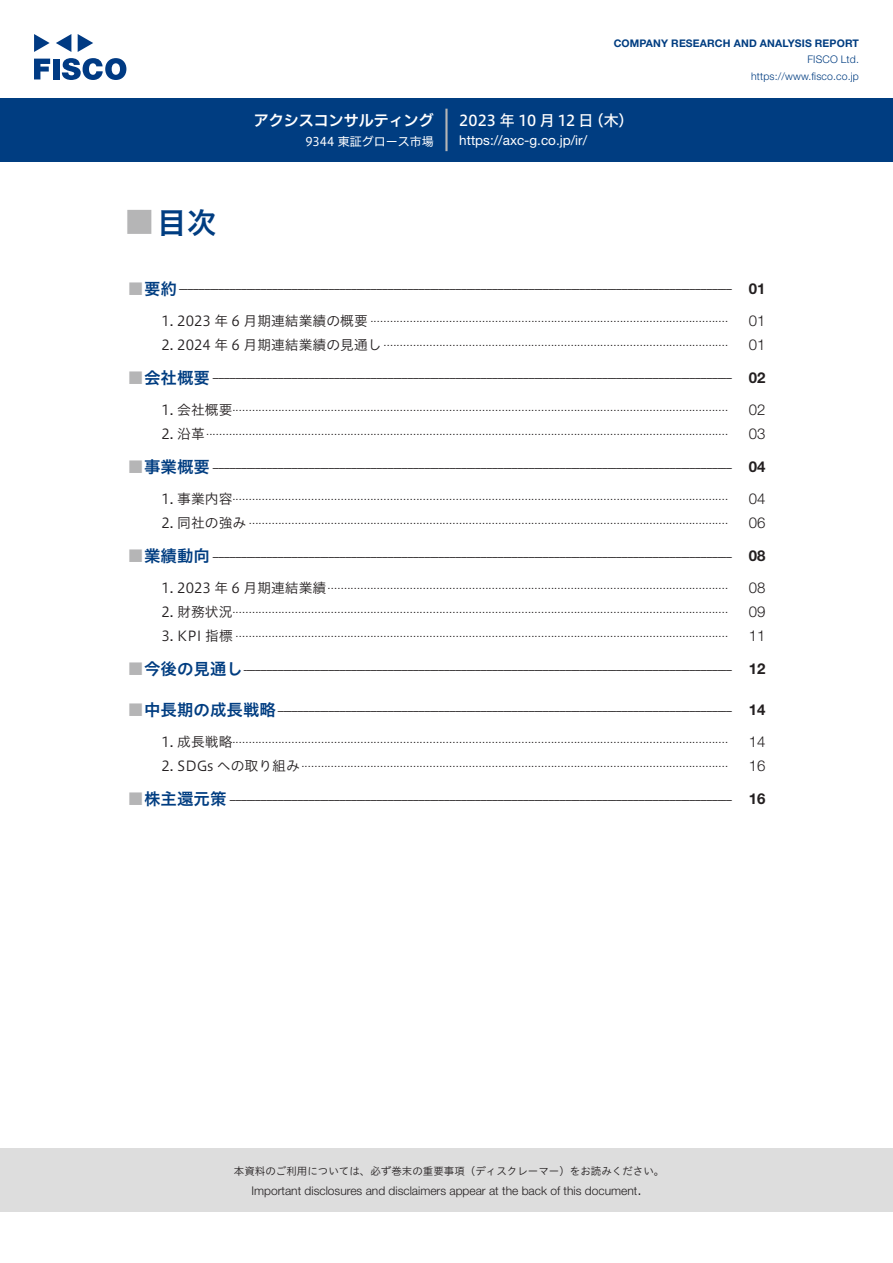
<style>
.page{position:relative;width:893px;height:1263px;background:#fff}
.page>*{position:absolute;margin:0;border:0;box-sizing:border-box;transform-origin:0 0}
.t1{font:30px "Hiragino UD Sans Std N W6";color:#003d81}
.t2{font:24px "Hiragino UD Sans Std W6";color:#b5b5b6}
.t3{font:16.5px "Hiragino UD Sans Std W6";color:#003d81}
.t4{font:300 15px "Helvetica Neue LT Std";color:#231f20}
.t5{font:15px "Hiragino UD Sans F Std N W5";letter-spacing:.005em;color:#fff}
.t6{font:700 15px "Helvetica Neue LT Std";color:#231f20}
.t7{font:15px "Hiragino UD Sans F Std N W6";color:#fff}
.t8{font:13.8px "Hiragino UD Sans Std W3";color:#231f20}
.t9{font:13.5px "Helvetica Neue LT Std";color:#fff}
.t10{font:12px "Hiragino UD Sans Std W3";color:#231f20}
.t11{font:300 12px "Helvetica Neue LT Std";color:#231f20}
.t12{font:12px "Hiragino UD Sans F Std N W4";color:#fff}
.t13{font:10.5px "Hiragino UD Sans Std W3";color:#231f20}
.t14{font:700 10.5px "Helvetica Neue LT Std";letter-spacing:.015em;color:#003d81}
.t15{font:300 10.5px/16.5px "Helvetica Neue LT Std";letter-spacing:.015em;color:#003d81;text-align:right}
.t16{font:9px "Hiragino UD Sans Std W3";color:#231f20}
.s1{color:#b5b5b6}
</style>
<div class="page">
<div style="left:0;top:1148px;width:893px;height:64px;background:#ddd"></div>
<svg style="left:34px;top:59px;width:16px;height:20px"></svg>
<div style="left:53px;top:59px;width:6px;height:20px;background:#003a83"></div>
<svg style="left:62px;top:58px;width:64px;height:22px"></svg>
<svg style="left:34px;top:34px;width:16px;height:18px"></svg>
<svg style="left:78px;top:34px;width:15px;height:18px"></svg>
<svg style="left:56px;top:34px;width:15px;height:18px"></svg>
<div style="left:0;top:98px;width:893px;height:64px;background:#003d81"></div>
<hr style="left:445px;top:109px;width:3px;height:42px;background:#b5b5b6">
<h2 class="t2" style="left:128px;top:204px;width:25px">█</h2>
<h1 class="t1" style="left:157px;top:199px;width:61px">目次</h1>
<h3 class="t7" style="left:254px;top:109px;width:182px">アクシスコンサルティング</h3>
<h3 class="t12" style="left:305px;top:132px;width:130px">9344 東証グロース市場</h3>
<p class="t14" style="left:614px;top:37px;width:247px">COMPANY RESEARCH AND ANALYSIS REPORT</p>
<p class="t15" style="left:751px;top:51px;width:109px">FISCO Ltd. https://www.fisco.co j p.</p>
<h3 class="t5" style="left:589px;top:109px;width:46px">（木(</h3>
<h3 class="t5" style="left:459px;top:109px;width:136px">2023 年 10 月 12 日</h3>
<h3 class="t9" style="left:459px;top:132px;width:129px">h t t p s : / / a x c .g- c o j p. /i r/</h3>
<h3 class="t3" style="left:128px;top:276px;width:51px"><span class="s1">■</span>要約</h3>
<h3 class="t10" style="left:177px;top:280px;width:557px">-----------------------------------------------------------------------------------------------------------------------------------------------------------------------------------------------------</h3>
<h3 class="t8" style="left:162px;top:310px;width:208px">1. 2023 年 6 月期連結業績の概要</h3>
<p class="t16" style="left:371px;top:312px;width:359px">.............................................................................................................</p>
<h3 class="t8" style="left:162px;top:334px;width:222px">2. 2024 年 6 月期連結業績の見通し</h3>
<p class="t16" style="left:384px;top:336px;width:346px">.........................................................................................................</p>
<h3 class="t3" style="left:128px;top:365px;width:84px"><span class="s1">■</span>会社概要</h3>
<h3 class="t10" style="left:210px;top:369px;width:524px">-----------------------------------------------------------------------------------------------------------------------------------------------------------------------------------------</h3>
<h3 class="t8" style="left:162px;top:399px;width:73px">1. 会社概要</h3>
<p class="t16" style="left:233px;top:401px;width:497px">.......................................................................................................................................................</p>
<h3 class="t8" style="left:162px;top:423px;width:45px">2. 沿革</h3>
<p class="t16" style="left:206px;top:425px;width:523px">...............................................................................................................................................................</p>
<h3 class="t3" style="left:128px;top:454px;width:84px"><span class="s1">■</span>事業概要</h3>
<h3 class="t10" style="left:210px;top:458px;width:524px">-----------------------------------------------------------------------------------------------------------------------------------------------------------------------------------------</h3>
<h3 class="t8" style="left:162px;top:488px;width:73px">1. 事業内容</h3>
<p class="t16" style="left:233px;top:490px;width:497px">.......................................................................................................................................................</p>
<h3 class="t8" style="left:162px;top:512px;width:86px">2. 同社の強み</h3>
<p class="t16" style="left:249px;top:514px;width:480px">..................................................................................................................................................</p>
<h3 class="t3" style="left:128px;top:543px;width:84px"><span class="s1">■</span>業績動向</h3>
<h3 class="t10" style="left:210px;top:547px;width:524px">-----------------------------------------------------------------------------------------------------------------------------------------------------------------------------------------</h3>
<h3 class="t8" style="left:162px;top:577px;width:166px">1. 2023 年 6 月期連結業績</h3>
<p class="t16" style="left:328px;top:579px;width:401px">..........................................................................................................................</p>
<h3 class="t8" style="left:162px;top:601px;width:73px">2. 財務状況</h3>
<p class="t16" style="left:233px;top:603px;width:497px">.......................................................................................................................................................</p>
<h3 class="t8" style="left:162px;top:625px;width:73px">3. KPI 指標</h3>
<p class="t16" style="left:236px;top:627px;width:493px">......................................................................................................................................................</p>
<h3 class="t3" style="left:128px;top:656px;width:117px"><span class="s1">■</span>今後の見通し</h3>
<h3 class="t10" style="left:243px;top:660px;width:491px">------------------------------------------------------------------------------------------------------------------------------------------------------------------------------</h3>
<h3 class="t3" style="left:128px;top:697px;width:150px"><span class="s1">■</span>中長期の成長戦略</h3>
<h3 class="t10" style="left:276px;top:701px;width:458px">------------------------------------------------------------------------------------------------------------------------------------------------------------------</h3>
<h3 class="t8" style="left:162px;top:731px;width:73px">1. 成長戦略</h3>
<p class="t16" style="left:233px;top:733px;width:497px">.......................................................................................................................................................</p>
<h3 class="t8" style="left:162px;top:755px;width:140px">2. SDGs への取り組み</h3>
<p class="t16" style="left:302px;top:757px;width:428px">..................................................................................................................................</p>
<h3 class="t3" style="left:128px;top:786px;width:101px"><span class="s1">■</span>株主還元策</h3>
<h3 class="t10" style="left:227px;top:790px;width:508px">-----------------------------------------------------------------------------------------------------------------------------------------------------------------------------------</h3>
<h3 class="t6" style="left:749px;top:279px;width:18px">01</h3>
<h3 class="t4" style="left:749px;top:311px;width:18px">01</h3>
<h3 class="t4" style="left:749px;top:335px;width:18px">01</h3>
<h3 class="t6" style="left:749px;top:368px;width:18px">02</h3>
<h3 class="t4" style="left:749px;top:400px;width:18px">02</h3>
<h3 class="t4" style="left:749px;top:424px;width:18px">03</h3>
<h3 class="t6" style="left:749px;top:457px;width:18px">04</h3>
<h3 class="t4" style="left:749px;top:489px;width:18px">04</h3>
<h3 class="t4" style="left:749px;top:513px;width:18px">06</h3>
<h3 class="t6" style="left:749px;top:546px;width:18px">08</h3>
<h3 class="t4" style="left:749px;top:578px;width:18px">08</h3>
<h3 class="t4" style="left:749px;top:602px;width:18px">09</h3>
<h3 class="t4" style="left:749px;top:626px;width:18px">11</h3>
<h3 class="t6" style="left:749px;top:659px;width:18px">12</h3>
<h3 class="t6" style="left:749px;top:700px;width:18px">14</h3>
<h3 class="t4" style="left:749px;top:732px;width:18px">14</h3>
<h3 class="t4" style="left:749px;top:756px;width:18px">16</h3>
<h3 class="t6" style="left:749px;top:789px;width:18px">16</h3>
<p class="t13" style="left:234px;top:1163px;width:432px">本資料のご利用については、必ず巻末の重要事項（ディスクレーマー）をお読みください。</p>
<h3 class="t4" style="left:637px;top:1180px;width:6px">.</h3>
<h3 class="t11" style="left:251px;top:1183px;width:387px">Important disclosures and disclaimers appear at the back of this document</h3>
</div>
